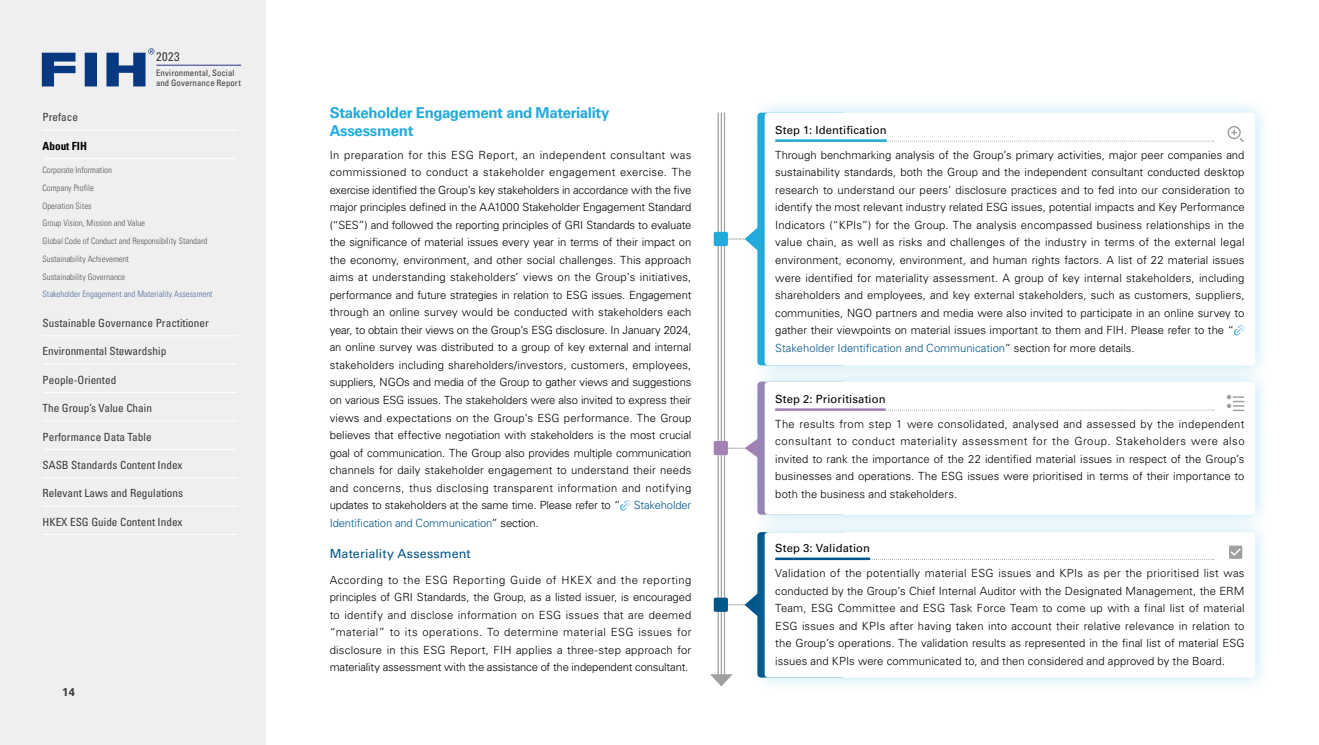
<style>
.page{position:relative;width:1319px;height:745px;background:#fff}
.page>*{position:absolute;margin:0;border:0;box-sizing:border-box;transform-origin:0 0}
.t1{font:700 15px/17.5px "Univers LT Pro 65";letter-spacing:-.025em;color:#21aadc}
.t2{font:12.5px "Univers LT Pro 55 Roman";letter-spacing:.01em;color:#00558a}
.t3{font:condensed 12.5px "Univers LT Pro";color:#3e3a39}
.t4{font:300 11.25px/17.5px "Univers LT Pro 45";letter-spacing:.005em;color:#000;text-align:justify}
.t5{font:condensed 11.25px "Univers LT Pro";color:#3e3a39}
.t6{font:11.25px "Univers LT Pro 55 Roman";letter-spacing:.01em;color:#000}
.t7{font:700 condensed 11.25px "Univers LT Pro";color:#000}
.t8{font:700 11.25px "Univers LT Pro 65";color:#3e3a39}
.t9{font:300 condensed 8.75px/17.8px "Univers LT Pro";color:#595757}
.t10{font:300 condensed 8.75px "Univers LT Pro";color:#506f9d}
.t11{font:condensed 8.75px/10.5px "Univers LT Pro";letter-spacing:.01em;color:#3e3a39}
.s1{color:#00558a}
</style>
<div class="page">
<svg style="left:620px;top:500px;width:11px;height:11px"></svg>
<svg style="left:718px;top:226px;width:31px;height:25px"></svg>
<svg style="left:722px;top:592px;width:27px;height:25px"></svg>
<hr style="left:723px;top:113px;width:2px;height:565px;background:#9fa0a0">
<hr style="left:720px;top:113px;width:2px;height:565px;background:#9fa0a0">
<hr style="left:717px;top:113px;width:1px;height:565px;background:#9fa0a0">
<svg style="left:710px;top:673px;width:22px;height:13px"></svg>
<div style="left:749px;top:97px;width:521px;height:284px;background:#21aadc;opacity:.3"></div>
<div style="left:764px;top:113px;width:490px;height:252px;background:#fff;border-radius:4px"></div>
<svg style="left:886px;top:141px;width:327px;height:1px"></svg>
<hr style="left:775px;top:139px;width:111px;height:3px;background:#21aadc">
<svg style="left:1234px;top:325px;width:11px;height:11px"></svg>
<svg style="left:1227px;top:126px;width:16px;height:16px"></svg>
<svg style="left:720px;top:437px;width:29px;height:21px"></svg>
<div style="left:749px;top:365px;width:521px;height:165px;background:#21aadc;opacity:.3"></div>
<div style="left:764px;top:381px;width:490px;height:133px;background:#fff;border-radius:4px"></div>
<svg style="left:885px;top:409px;width:328px;height:1px"></svg>
<hr style="left:775px;top:408px;width:110px;height:2px;background:#a281b5">
<svg style="left:1226px;top:395px;width:18px;height:16px"></svg>
<div style="left:749px;top:516px;width:521px;height:176px;background:#21aadc;opacity:.3"></div>
<div style="left:764px;top:531px;width:490px;height:146px;background:#fff;border-radius:4px"></div>
<hr style="left:775px;top:557px;width:94px;height:2px;background:#00558a">
<svg style="left:1229px;top:545px;width:12px;height:13px"></svg>
<div style="left:713px;top:232px;width:14px;height:14px;background:#21aadc;border-radius:2px"></div>
<div style="left:713px;top:440px;width:14px;height:15px;background:#a281b5;border-radius:2px"></div>
<div style="left:713px;top:597px;width:14px;height:14px;background:#00558a;border-radius:2px"></div>
<div style="left:0;top:0;width:266px;height:744px;background:#efefef"></div>
<hr style="left:43px;top:130px;width:194px;height:1px;background:#fff">
<hr style="left:156px;top:65px;width:84px;height:1px;background:#2f318e">
<svg style="left:42px;top:48px;width:112px;height:38px"></svg>
<hr style="left:43px;top:158px;width:194px;height:1px;background:#fff">
<hr style="left:43px;top:534px;width:194px;height:1px;background:#fff">
<hr style="left:43px;top:505px;width:194px;height:1px;background:#fff">
<hr style="left:43px;top:477px;width:194px;height:1px;background:#fff">
<hr style="left:43px;top:449px;width:194px;height:1px;background:#fff">
<hr style="left:43px;top:420px;width:194px;height:1px;background:#fff">
<hr style="left:43px;top:392px;width:194px;height:1px;background:#fff">
<hr style="left:43px;top:364px;width:194px;height:1px;background:#fff">
<hr style="left:43px;top:335px;width:194px;height:1px;background:#fff">
<p class="t3" style="left:156px;top:49px;width:25px">2023</p>
<p class="t5" style="left:43px;top:110px;width:37px">Preface</p>
<p class="t7" style="left:43px;top:139px;width:46px">About FIH</p>
<p class="t9" style="left:43px;top:161px;width:71px">Corporate Information</p>
<p class="t9" style="left:43px;top:178px;width:53px">Company Profile</p>
<p class="t9" style="left:43px;top:196px;width:51px">Operation Sites</p>
<p class="t9" style="left:43px;top:214px;width:104px">Group Vision, Mission and Value</p>
<p class="t11" style="left:156px;top:67px;width:86px">Environmental, Social and Governance Report</p>
<p class="t9" style="left:43px;top:231px;width:166px">Global Code of Conduct and Responsibility Standard<br>Sustainability Achievement<br>Sustainability Governance</p>
<p class="t10" style="left:43px;top:288px;width:172px">Stakeholder Engagement and Materiality Assessment</p>
<p class="t5" style="left:43px;top:316px;width:168px">Sustainable Governance Practitioner</p>
<p class="t5" style="left:43px;top:344px;width:125px">Environmental Stewardship</p>
<p class="t5" style="left:43px;top:372px;width:75px">People-Oriented</p>
<p class="t5" style="left:43px;top:401px;width:111px">The Group’s Value Chain</p>
<p class="t5" style="left:43px;top:429px;width:111px">Performance Data Table</p>
<p class="t5" style="left:43px;top:457px;width:142px">SASB Standards Content Index</p>
<p class="t5" style="left:43px;top:486px;width:142px">Relevant Laws and Regulations</p>
<p class="t5" style="left:43px;top:514px;width:142px">HKEX ESG Guide Content Index</p>
<p class="t8" style="left:62px;top:683px;width:15px">14</p>
<h1 class="t1" style="left:330px;top:103px;width:281px">Stakeholder Engagement and Materiality<br>Assessment</h1>
<p class="t4" style="left:330px;top:145px;width:363px">In preparation for this ESG Report, an independent consultant was commissioned to conduct a stakeholder engagement exercise. The exercise identified the Group’s key stakeholders in accordance with the five major principles defined in the AA1000 Stakeholder Engagement Standard (“SES”) and followed the reporting principles of GRI Standards to evaluate the significance of material issues every year in terms of their impact on the economy, environment, and other social challenges. This approach aims at understanding stakeholders’ views on the Group’s initiatives, performance and future strategies in relation to ESG issues. Engagement through an online survey would be conducted with stakeholders each year, to obtain their views on the Group’s ESG disclosure. In January 2024, an online survey was distributed to a group of key external and internal stakeholders including shareholders/investors, customers, employees, suppliers, NGOs and media of the Group to gather views and suggestions on various ESG issues. The stakeholders were also invited to express their views and expectations on the Group’s ESG performance. The Group believes that effective negotiation with stakeholders is the most crucial goal of communication. The Group also provides multiple communication channels for daily stakeholder engagement to understand their needs and concerns, thus disclosing transparent information and notifying updates to stakeholders at the same time. Please refer to “ <span class="s1">Stakeholder Identification and Communication</span>” section.</p>
<p class="t2" style="left:330px;top:545px;width:142px">Materiality Assessment</p>
<p class="t4" style="left:330px;top:570px;width:363px">According to the ESG Reporting Guide of HKEX and the reporting principles of GRI Standards, the Group, as a listed issuer, is encouraged to identify and disclose information on ESG issues that are deemed “material” to its operations. To determine material ESG issues for disclosure in this ESG Report, FIH applies a three-step approach for materiality assessment with the assistance of the independent consultant.</p>
<p class="t6" style="left:775px;top:122px;width:113px">Step 1: Identification</p>
<p class="t4" style="left:775px;top:146px;width:471px;text-align:left">Through benchmarking analysis of the Group’s primary activities, major peer companies and sustainability standards, both the Group and the independent consultant conducted desktop research to understand our peers’ disclosure practices and to fed into our consideration to identify the most relevant industry related ESG issues, potential impacts and Key Performance Indicators (“KPIs”) for the Group. The analysis encompassed business relationships in the value chain, as well as risks and challenges of the industry in terms of the external legal environment, economy, environment, and human rights factors. A list of 22 material issues were identified for materiality assessment. A group of key internal stakeholders, including shareholders and employees, and key external stakeholders, such as customers, suppliers, communities, NGO partners and media were also invited to participate in an online survey to gather their viewpoints on material issues important to them and FIH. Please refer to the “ <span class="s1">Stakeholder Identification and Communication</span>” section for more details.</p>
<p class="t6" style="left:775px;top:391px;width:112px">Step 2: Prioritisation</p>
<p class="t4" style="left:775px;top:414px;width:470px">The results from step 1 were consolidated, analysed and assessed by the independent consultant to conduct materiality assessment for the Group. Stakeholders were also invited to rank the importance of the 22 identified material issues in respect of the Group’s businesses and operations. The ESG issues were prioritised in terms of their importance to both the business and stakeholders.</p>
<p class="t6" style="left:775px;top:540px;width:96px">Step 3: Validation</p>
<p class="t4" style="left:775px;top:563px;width:470px">Validation of the potentially material ESG issues and KPIs as per the prioritised list was conducted by the Group’s Chief Internal Auditor with the Designated Management, the ERM Team, ESG Committee and ESG Task Force Team to come up with a final list of material ESG issues and KPIs after having taken into account their relative relevance in relation to the Group’s operations. The validation results as represented in the final list of material ESG issues and KPIs were communicated to, and then considered and approved by the Board.</p>
</div>
